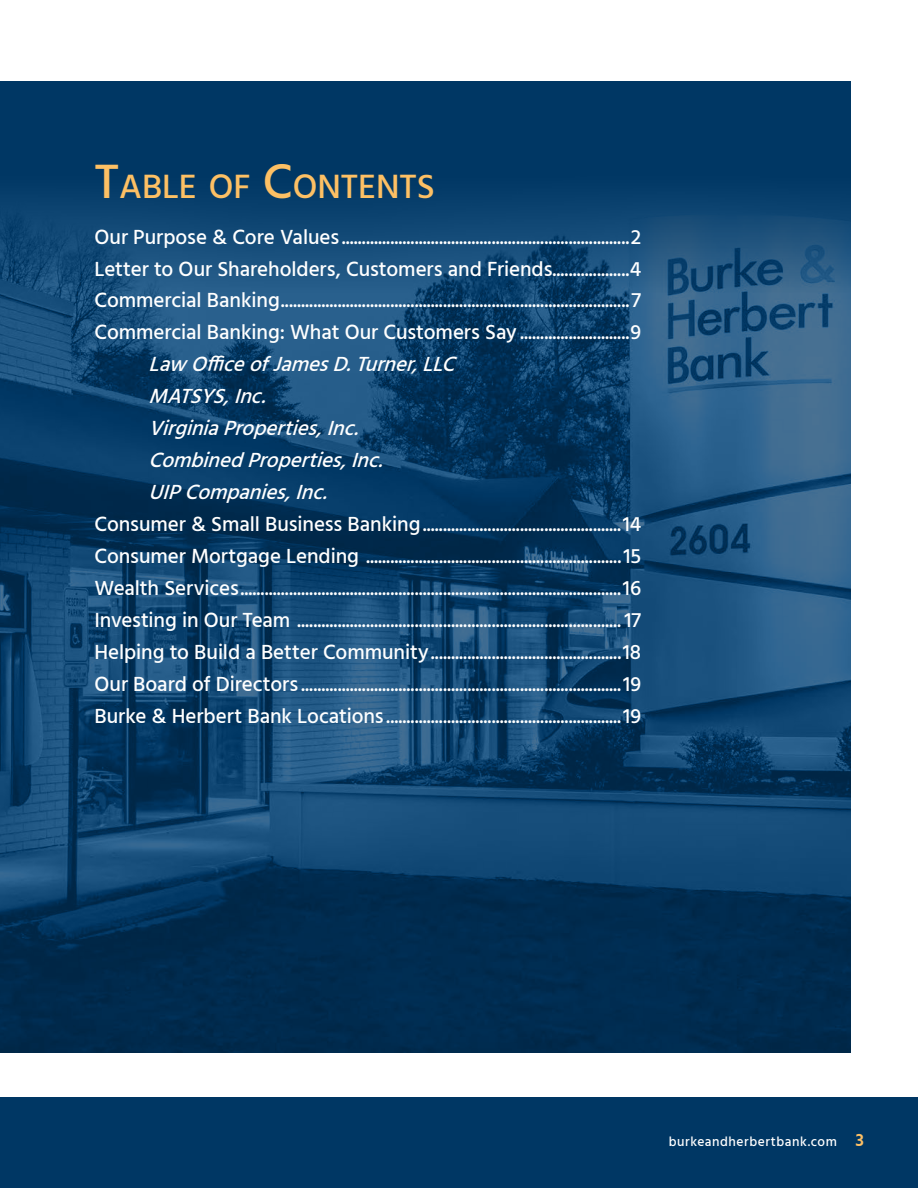
<style>
.page{position:relative;width:918px;height:1188px;background:#fff}
.page>*{position:absolute;margin:0;border:0;box-sizing:border-box;transform-origin:0 0}
.t1{font:500 34.65px "Hind";color:#fdc064}
.BODY{font:500 21px "Hind";letter-spacing:-.005em;color:#fff}
.BODY-2{font:italic 500 21px "Hind";color:#fff}
.t2{font:500 13.5px "Hind";letter-spacing:.04em;color:#fff}
.s1{font-size:49.5px}
.s2{font-weight:600;font-size:18px;color:#fdc064}
</style>
<div class="page">
<div style="left:0;top:1097px;width:918px;height:91px;background:#003764"></div>
<div style="left:0;top:81px;width:850px;height:972px;background:#003764"></div>
<img style="left:0;top:203px;width:850px;height:850px">
<p class="t1" style="left:94px;top:163px;width:342px"><span class="s1">T</span>ABLE OF <span class="s1">C</span>ONTENTS</p>
<p class="BODY" style="left:94px;top:222px;width:548px">Our Purpose &amp; Core Values .......................................................................2</p>
<p class="BODY" style="left:94px;top:254px;width:548px">Letter to Our Shareholders, Customers and Friends...................4</p>
<p class="BODY" style="left:94px;top:286px;width:548px">Commercial Banking......................................................................................7</p>
<p class="BODY" style="left:94px;top:318px;width:548px">Commercial Banking: What Our Customers Say ...........................9</p>
<p class="BODY-2" style="left:148px;top:350px;width:316px">Law OfficeofJamesD.Turner,LLC</p>
<p class="BODY-2" style="left:148px;top:382px;width:127px">MATSYS,Inc.</p>
<p class="BODY-2" style="left:148px;top:414px;width:220px">VirginiaProperties,Inc.</p>
<p class="BODY-2" style="left:148px;top:446px;width:244px">CombinedProperties,Inc.</p>
<p class="BODY-2" style="left:148px;top:478px;width:188px">UIPCompanies,Inc.</p>
<p class="BODY" style="left:94px;top:510px;width:548px">Consumer &amp; Small Business Banking.................................................14</p>
<p class="BODY" style="left:94px;top:542px;width:548px">Consumer Mortgage Lending ...............................................................15</p>
<p class="BODY" style="left:94px;top:574px;width:548px">Wealth Services..............................................................................................16</p>
<p class="BODY" style="left:94px;top:606px;width:548px">Investing in Our Team ................................................................................17</p>
<p class="BODY" style="left:94px;top:638px;width:548px">Helping to Build a Better Community...............................................18</p>
<p class="BODY" style="left:95px;top:670px;width:548px">Our Board of Directors ...............................................................................19</p>
<p class="BODY" style="left:94px;top:701px;width:548px">Burke &amp; Herbert Bank Locations ..........................................................19</p>
<p class="t2" style="left:669px;top:1132px;width:197px">burkeandherbertbank.com <span class="s2">3</span></p>
</div>
